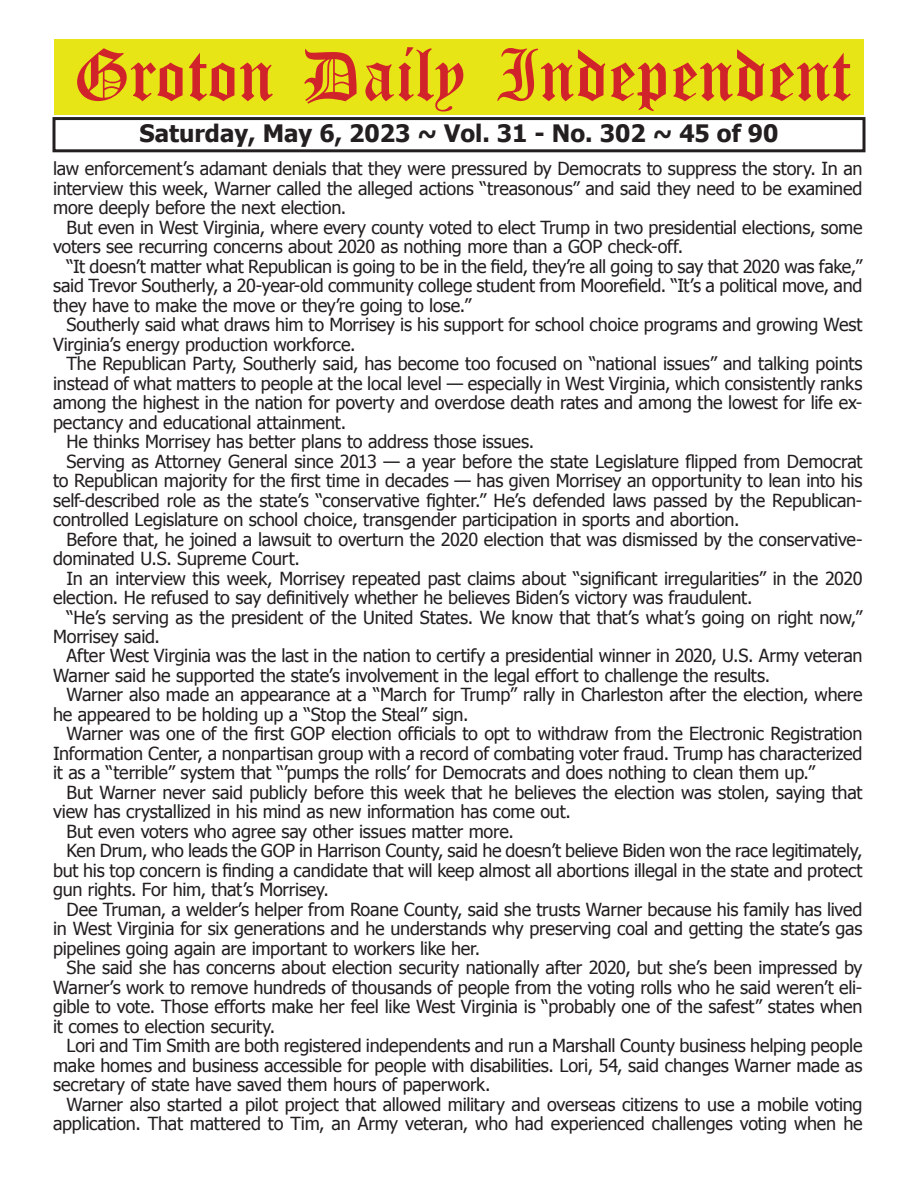
<style>
.page{position:relative;width:918px;height:1188px;background:#fff}
.page>*{position:absolute;margin:0;border:0;box-sizing:border-box;transform-origin:0 0}
.t1{font:54px "Old English Five";color:#d1232a}
.t2{font:700 24px "Tahoma";color:#231f20}
.t3{font:18px/19.5px "Tahoma";letter-spacing:-.01em;color:#231f20;text-align:justify}
</style>
<div class="page">
<div style="left:52px;top:117px;width:814px;height:35px;border:3px solid #231f20"></div>
<div style="left:54px;top:40px;width:810px;height:75px;background:#e7e515"></div>
<h1 class="t1" style="left:73px;top:50px;width:779px">Groton Daily Independent</h1>
<h2 class="t2" style="left:140px;top:116px;width:640px">Saturday, May 6, 2023 ~ Vol. 31 - No. 302 ~ 45 of 90</h2>
<p class="t3" style="left:53px;top:158px;width:811px">law enforcement’s adamant denials that they were pressured by Democrats to suppress the story. In an interview this week, Warner called the alleged actions “treasonous” and said they need to be examined more deeply before the next election.</p>
<p class="t3" style="left:53px;top:217px;width:811px;text-indent:14px">But even in West Virginia, where every county voted to elect Trump in two presidential elections, some voters see recurring concerns about 2020 as nothing more than a GOP check-off.</p>
<p class="t3" style="left:53px;top:255px;width:811px;text-indent:14px">“It doesn’t matter what Republican is going to be in the field, they’re all going to say that 2020 was fake,” said Trevor Southerly, a 20-year-old community college student from Moorefield. “It’s a political move, and they have to make the move or they’re going to lose.”</p>
<p class="t3" style="left:53px;top:314px;width:811px;text-indent:14px">Southerly said what draws him to Morrisey is his support for school choice programs and growing West<br>Virginia’s energy production workforce.</p>
<p class="t3" style="left:67px;top:353px;width:797px">The Republican Party, Southerly said, has become too focused on “national issues” and talking points</p>
<p class="t3" style="left:53px;top:372px;width:811px">instead of what matters to people at the local level — especially in West Virginia, which consistently ranks</p>
<p class="t3" style="left:53px;top:392px;width:811px">among the highest in the nation for poverty and overdose death rates and among the lowest for life ex-</p>
<p class="t3" style="left:53px;top:411px;width:295px">pectancy and educational attainment.</p>
<p class="t3" style="left:67px;top:431px;width:469px">He thinks Morrisey has better plans to address those issues.</p>
<p class="t3" style="left:67px;top:450px;width:797px">Serving as Attorney General since 2013 — a year before the state Legislature flipped from Democrat</p>
<p class="t3" style="left:53px;top:470px;width:811px">to Republican majority for the first time in decades — has given Morrisey an opportunity to lean into his</p>
<p class="t3" style="left:53px;top:489px;width:811px">self-described role as the state’s “conservative fighter.” He’s defended laws passed by the Republican-</p>
<p class="t3" style="left:53px;top:509px;width:688px">controlled Legislature on school choice, transgender participation in sports and abortion.</p>
<p class="t3" style="left:67px;top:528px;width:797px">Before that, he joined a lawsuit to overturn the 2020 election that was dismissed by the conservative-</p>
<p class="t3" style="left:53px;top:548px;width:248px">dominated U.S. Supreme Court.</p>
<p class="t3" style="left:67px;top:567px;width:797px">In an interview this week, Morrisey repeated past claims about “significant irregularities” in the 2020</p>
<p class="t3" style="left:53px;top:587px;width:701px">election. He refused to say definitively whether he believes Biden’s victory was fraudulent.</p>
<p class="t3" style="left:67px;top:606px;width:797px">“He’s serving as the president of the United States. We know that that’s what’s going on right now,”</p>
<p class="t3" style="left:53px;top:626px;width:108px">Morrisey said.</p>
<p class="t3" style="left:67px;top:645px;width:797px">After West Virginia was the last in the nation to certify a presidential winner in 2020, U.S. Army veteran</p>
<p class="t3" style="left:53px;top:665px;width:719px">Warner said he supported the state’s involvement in the legal effort to challenge the results.</p>
<p class="t3" style="left:67px;top:684px;width:797px">Warner also made an appearance at a “March for Trump” rally in Charleston after the election, where</p>
<p class="t3" style="left:53px;top:704px;width:417px">he appeared to be holding up a “Stop the Steal” sign.</p>
<p class="t3" style="left:67px;top:723px;width:797px">Warner was one of the first GOP election officials to opt to withdraw from the Electronic Registration</p>
<p class="t3" style="left:53px;top:743px;width:811px">Information Center, a nonpartisan group with a record of combating voter fraud. Trump has characterized</p>
<p class="t3" style="left:53px;top:762px;width:763px">it as a “terrible” system that “’pumps the rolls’ for Democrats and does nothing to clean them up.”</p>
<p class="t3" style="left:67px;top:782px;width:797px">But Warner never said publicly before this week that he believes the election was stolen, saying that</p>
<p class="t3" style="left:53px;top:801px;width:519px">view has crystallized in his mind as new information has come out.</p>
<p class="t3" style="left:67px;top:821px;width:449px">But even voters who agree say other issues matter more.</p>
<p class="t3" style="left:67px;top:840px;width:797px">Ken Drum, who leads the GOP in Harrison County, said he doesn’t believe Biden won the race legitimately,</p>
<p class="t3" style="left:53px;top:860px;width:811px">but his top concern is finding a candidate that will keep almost all abortions illegal in the state and protect</p>
<p class="t3" style="left:53px;top:879px;width:277px">gun rights. For him, that’s Morrisey.</p>
<p class="t3" style="left:67px;top:899px;width:797px">Dee Truman, a welder’s helper from Roane County, said she trusts Warner because his family has lived</p>
<p class="t3" style="left:53px;top:918px;width:811px">in West Virginia for six generations and he understands why preserving coal and getting the state’s gas</p>
<p class="t3" style="left:53px;top:938px;width:429px">pipelines going again are important to workers like her.</p>
<p class="t3" style="left:67px;top:957px;width:798px">She said she has concerns about election security nationally after 2020, but she’s been impressed by</p>
<p class="t3" style="left:53px;top:977px;width:811px">Warner’s work to remove hundreds of thousands of people from the voting rolls who he said weren’t eli-</p>
<p class="t3" style="left:53px;top:996px;width:811px">gible to vote. Those efforts make her feel like West Virginia is “probably one of the safest” states when</p>
<p class="t3" style="left:53px;top:1016px;width:224px">it comes to election security.</p>
<p class="t3" style="left:67px;top:1035px;width:797px">Lori and Tim Smith are both registered independents and run a Marshall County business helping people</p>
<p class="t3" style="left:53px;top:1055px;width:811px">make homes and business accessible for people with disabilities. Lori, 54, said changes Warner made as</p>
<p class="t3" style="left:53px;top:1074px;width:439px">secretary of state have saved them hours of paperwork.</p>
<p class="t3" style="left:67px;top:1094px;width:798px">Warner also started a pilot project that allowed military and overseas citizens to use a mobile voting</p>
<p class="t3" style="left:53px;top:1113px;width:811px">application. That mattered to Tim, an Army veteran, who had experienced challenges voting when he</p>
</div>
